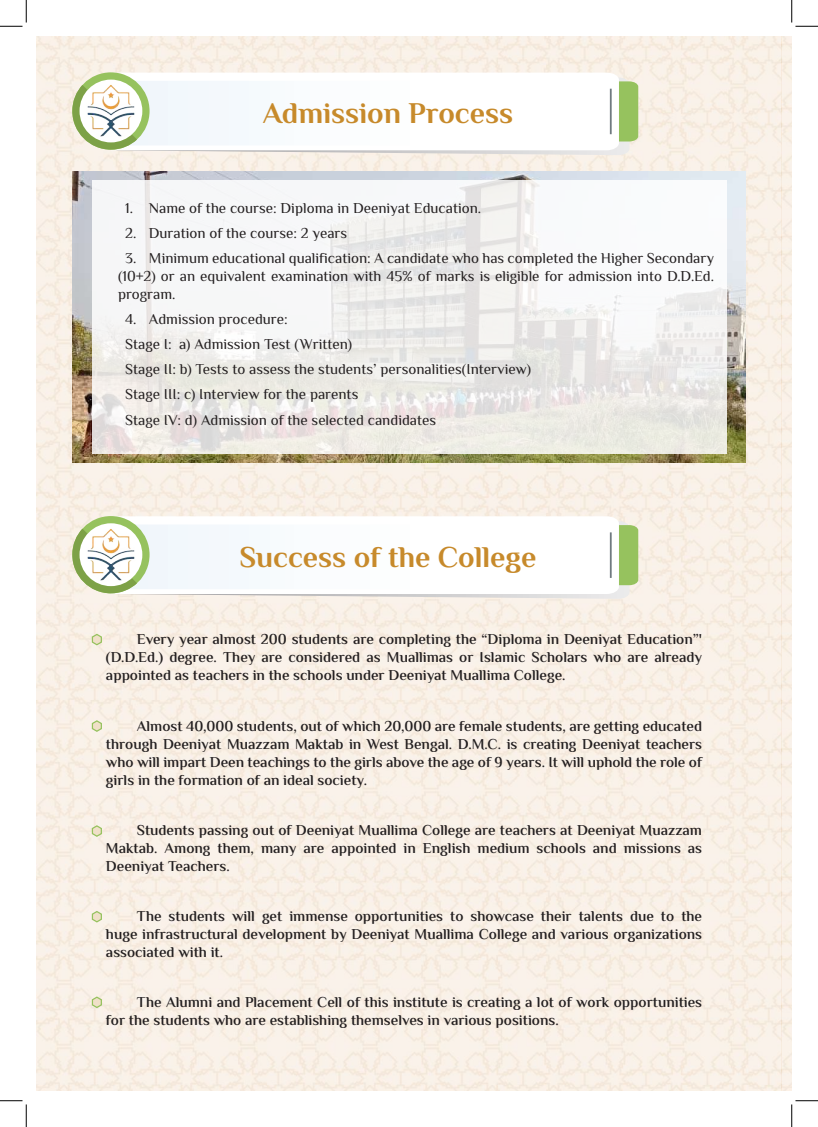
<style>
.page{position:relative;width:818px;height:1127px;background:#fff}
.page>*{position:absolute;margin:0;border:0;box-sizing:border-box;transform-origin:0 0}
.t1{font:700 30px "El Messiri";color:#c78a2b}
.t2{font:600 15px/18px "El Messiri";color:#231f20;text-align:justify}
.t3{font:15px/25.1px "El Messiri";color:#231f20;text-align:justify}
</style>
<div class="page">
<img style="left:37px;top:37px;width:744px;height:1053px">
<img style="left:116px;top:73px;width:513px;height:82px">
<img style="left:116px;top:517px;width:513px;height:81px">
<svg style="left:122px;top:73px;width:497px;height:8px"></svg>
<svg style="left:111px;top:516px;width:508px;height:78px"></svg>
<svg style="left:72px;top:81px;width:566px;height:69px"></svg>
<svg style="left:72px;top:524px;width:566px;height:69px"></svg>
<hr style="left:610px;top:89px;width:2px;height:45px;background:#707a80">
<hr style="left:610px;top:532px;width:2px;height:45px;background:#707a80">
<img style="left:78px;top:75px;width:66px;height:74px">
<img style="left:78px;top:518px;width:66px;height:75px">
<img style="left:72px;top:172px;width:674px;height:290px">
<svg style="left:92px;top:180px;width:634px;height:274px"></svg>
<svg style="left:91px;top:632px;width:12px;height:14px"></svg>
<svg style="left:91px;top:719px;width:12px;height:13px"></svg>
<svg style="left:91px;top:824px;width:12px;height:13px"></svg>
<svg style="left:91px;top:909px;width:12px;height:14px"></svg>
<svg style="left:91px;top:995px;width:12px;height:13px"></svg>
<div style="left:781px;top:37px;width:11px;height:1053px;background:#faf1e8"></div>
<svg style="left:0;top:0;width:27px;height:27px"></svg>
<svg style="left:0;top:1100px;width:27px;height:26px"></svg>
<svg style="left:791px;top:0;width:27px;height:27px"></svg>
<svg style="left:791px;top:1100px;width:27px;height:26px"></svg>
<h1 class="t1" style="left:263px;top:93px;width:252px">Admission Process</h1>
<p class="t3" style="left:125px;top:196px;width:358px">1. Name of the course: Diploma in Deeniyat Education.</p>
<p class="t3" style="left:125px;top:221px;width:224px">2. Duration of the course: 2 years</p>
<p class="t3" style="left:118px;top:250px;width:598px;line-height:18px;text-indent:7px">3. Minimum educational qualification: A candidate who has completed the Higher Secondary (10+2) or an equivalent examination with 45% of marks is eligible for admission into D.D.Ed. program.</p>
<p class="t3" style="left:125px;top:307px;width:407px;text-align:left">4. Admission procedure:<br>Stage I: a) Admission Test (Written)<br>Stage II: b) Tests to assess the students’ personalities(Interview)<br>Stage III: c) Interview for the parents<br>Stage IV: d) Admission of the selected candidates</p>
<h1 class="t1" style="left:239px;top:536px;width:299px">Success of the College</h1>
<p class="t2" style="left:106px;top:631px;width:597px;text-indent:31px">Every year almost 200 students are completing the “Diploma in Deeniyat Education”' (D.D.Ed.) degree. They are considered as Muallimas or Islamic Scholars who are already appointed as teachers in the schools under Deeniyat Muallima College.</p>
<p class="t2" style="left:106px;top:717px;width:598px;text-indent:31px">Almost 40,000 students, out of which 20,000 are female students, are getting educated through Deeniyat Muazzam Maktab in West Bengal. D.M.C. is creating Deeniyat teachers who will impart Deen teachings to the girls above the age of 9 years. It will uphold the role of girls in the formation of an ideal society.</p>
<p class="t2" style="left:106px;top:821px;width:598px;text-indent:31px">Students passing out of Deeniyat Muallima College are teachers at Deeniyat Muazzam Maktab. Among them, many are appointed in English medium schools and missions as Deeniyat Teachers.</p>
<p class="t2" style="left:106px;top:907px;width:598px;text-indent:31px">The students will get immense opportunities to showcase their talents due to the huge infrastructural development by Deeniyat Muallima College and various organizations associated with it.</p>
<p class="t2" style="left:106px;top:993px;width:598px;text-indent:31px">The Alumni and Placement Cell of this institute is creating a lot of work opportunities for the students who are establishing themselves in various positions.</p>
</div>
